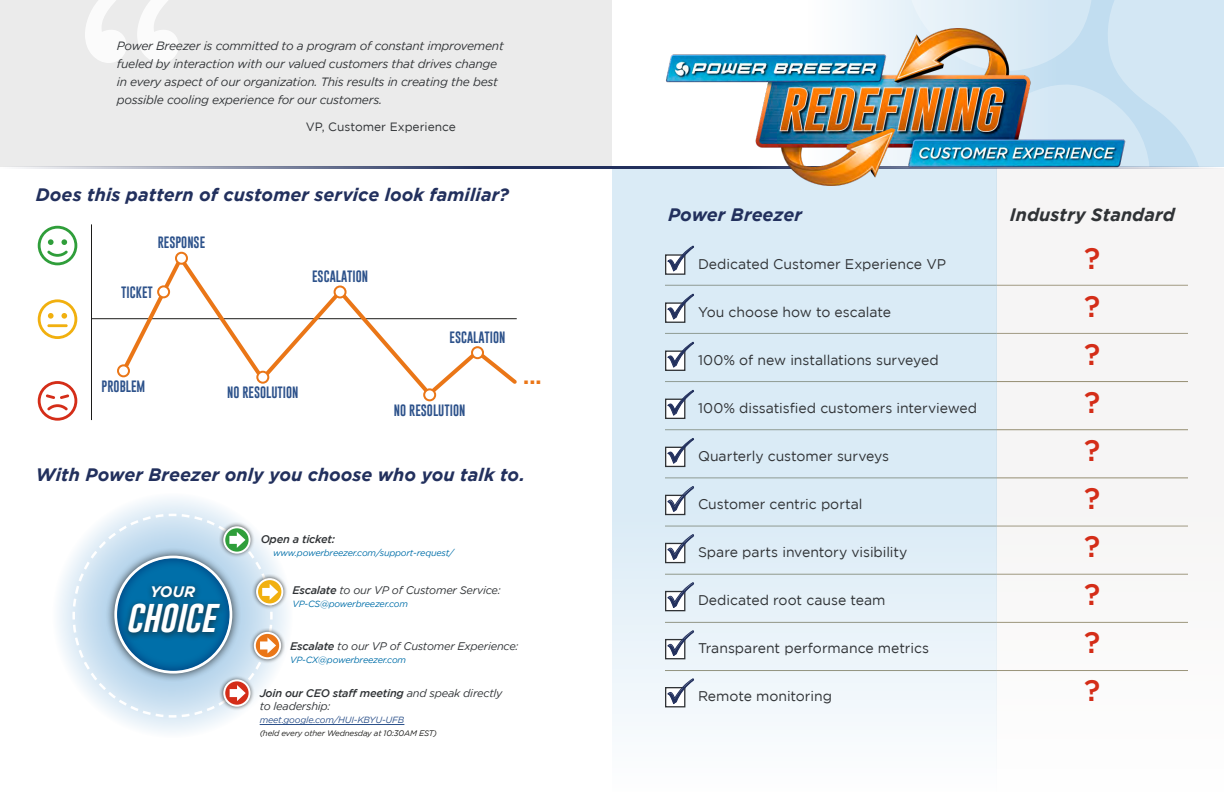
<style>
.page{position:relative;width:1224px;height:792px;background:#fff}
.page>*{position:absolute;margin:0;border:0;box-sizing:border-box;transform-origin:0 0}
.t1{font:italic 33.2px "Gobold";letter-spacing:-.01em;color:#fff}
.t2{font:500 30px/48px "Gotham";color:#d42d18;text-align:justify}
.t3{font:22px "Gobold";color:#ea7617}
.t4{font:italic 700 18px "Gotham";color:#22305d}
.t5{font:italic 700 18px "Gotham";letter-spacing:.005em;color:#303336}
.t6{font:italic 700 15.2px "Gotham";color:#fff}
.t7{font:14px "Gotham";letter-spacing:-.005em;color:#303336}
.t8{font:italic 12px/18px "Gotham";letter-spacing:-.02em;color:#303336}
.t9{font:12px "Gobold";color:#2d528b}
.t10{font:12px "Gotham";color:#303336}
.t11{font:italic 11px/13px "Gotham";letter-spacing:-.02em;color:#303336}
.t12{font:italic 500 11px "Gotham";letter-spacing:-.02em;color:#303336}
.t13{font:italic 9px "Gotham";letter-spacing:-.02em;color:#006fa9}
.t14{font:italic 9px "Gotham";letter-spacing:-.02em;color:#2d528b}
.t15{font:italic 8px "Gotham";letter-spacing:-.02em;color:#1c1c1a}
.s1{font-weight:500}
</style>
<div class="page">
<div style="left:0;top:0;width:612px;height:166px;background:#ebebeb"></div>
<hr style="left:0;top:166px;width:612px;height:3px;background:#22305d">
<svg style="left:85px;top:0;width:94px;height:63px"></svg>
<svg style="left:884px;top:0;width:340px;height:166px;background:#d5e8f4"></svg>
<div style="left:997px;top:169px;width:227px;height:623px;background:#f6f5f5"></div>
<hr style="left:665px;top:381px;width:523px;height:1px;background:#958e72">
<hr style="left:665px;top:429px;width:523px;height:1px;background:#958e72">
<hr style="left:665px;top:478px;width:523px;height:1px;background:#958e72">
<div style="left:612px;top:169px;width:385px;height:623px;background:linear-gradient(to bottom,#cfe4f2,#f2f8fb)"></div>
<hr style="left:612px;top:166px;width:612px;height:3px;background:#22305d">
<img style="left:654px;top:29px;width:514px;height:156px">
<div style="left:665px;top:254px;width:20px;height:21px;background:#fff;border:1px solid #303336"></div>
<div style="left:665px;top:302px;width:20px;height:21px;background:#fff;border:1px solid #303336"></div>
<div style="left:665px;top:351px;width:20px;height:20px;background:#fff;border:1px solid #303336"></div>
<div style="left:665px;top:399px;width:20px;height:20px;background:#fff;border:1px solid #303336"></div>
<div style="left:665px;top:447px;width:20px;height:20px;background:#fff;border:1px solid #303336"></div>
<div style="left:665px;top:495px;width:20px;height:20px;background:#fff;border:1px solid #303336"></div>
<div style="left:665px;top:543px;width:20px;height:20px;background:#fff;border:1px solid #303336"></div>
<div style="left:665px;top:591px;width:20px;height:20px;background:#fff;border:1px solid #303336"></div>
<div style="left:665px;top:639px;width:20px;height:20px;background:#fff;border:1px solid #303336"></div>
<div style="left:665px;top:687px;width:20px;height:20px;background:#fff;border:1px solid #303336"></div>
<svg style="left:52px;top:493px;width:241px;height:245px;fill:#f3f8fc"></svg>
<svg style="left:71px;top:512px;width:203px;height:207px"></svg>
<hr style="left:260px;top:724px;width:144px;height:1px;background:#2d528b">
<hr style="left:91px;top:224px;width:1px;height:196px;background:#1c1c1a">
<hr style="left:92px;top:318px;width:425px;height:1px;background:#1c1c1a">
<svg style="left:38px;top:226px;width:39px;height:39px"></svg>
<svg style="left:38px;top:299px;width:39px;height:40px"></svg>
<hr style="left:47px;top:324px;width:21px;height:3px;background:#f1b00f">
<svg style="left:38px;top:381px;width:39px;height:40px"></svg>
<svg style="left:118px;top:251px;width:399px;height:149px"></svg>
<div style="left:118px;top:365px;width:11px;height:11px;background:#fff;border-radius:50%"></div>
<div style="left:117px;top:364px;width:13px;height:13px;border:2px solid #ea7617;border-radius:50%"></div>
<div style="left:158px;top:286px;width:11px;height:11px;background:#fff;border-radius:50%"></div>
<div style="left:157px;top:285px;width:13px;height:13px;border:2px solid #ea7617;border-radius:50%"></div>
<div style="left:176px;top:253px;width:11px;height:11px;background:#fff;border-radius:50%"></div>
<div style="left:175px;top:252px;width:13px;height:13px;border:2px solid #ea7617;border-radius:50%"></div>
<div style="left:257px;top:372px;width:11px;height:11px;background:#fff;border-radius:50%"></div>
<div style="left:256px;top:371px;width:13px;height:13px;border:2px solid #ea7617;border-radius:50%"></div>
<div style="left:335px;top:286px;width:11px;height:11px;background:#fff;border-radius:50%"></div>
<div style="left:334px;top:285px;width:13px;height:13px;border:2px solid #ea7617;border-radius:50%"></div>
<div style="left:424px;top:389px;width:11px;height:11px;background:#fff;border-radius:50%"></div>
<div style="left:423px;top:388px;width:13px;height:13px;border:2px solid #ea7617;border-radius:50%"></div>
<div style="left:472px;top:347px;width:11px;height:11px;background:#fff;border-radius:50%"></div>
<div style="left:471px;top:346px;width:13px;height:13px;border:2px solid #ea7617;border-radius:50%"></div>
<div style="left:250px;top:628px;width:35px;height:35px;background:#1c1c1a;opacity:.75"></div>
<svg style="left:255px;top:633px;width:25px;height:25px"></svg>
<div style="left:254px;top:632px;width:27px;height:27px;border:2px solid #fff;border-radius:50%"></div>
<svg style="left:179px;top:620px;width:97px;height:99px"></svg>
<div style="left:252px;top:574px;width:36px;height:36px;background:#1c1c1a;opacity:.75"></div>
<svg style="left:257px;top:579px;width:25px;height:25px"></svg>
<div style="left:256px;top:578px;width:27px;height:27px;border:2px solid #fff;border-radius:50%"></div>
<svg style="left:176px;top:512px;width:102px;height:97px"></svg>
<svg style="left:668px;top:246px;width:26px;height:25px"></svg>
<svg style="left:668px;top:294px;width:26px;height:25px"></svg>
<svg style="left:668px;top:342px;width:26px;height:25px"></svg>
<svg style="left:668px;top:390px;width:26px;height:25px"></svg>
<svg style="left:668px;top:438px;width:26px;height:25px"></svg>
<svg style="left:668px;top:486px;width:26px;height:25px"></svg>
<svg style="left:668px;top:534px;width:26px;height:25px"></svg>
<svg style="left:668px;top:582px;width:26px;height:26px"></svg>
<svg style="left:668px;top:630px;width:26px;height:26px"></svg>
<svg style="left:668px;top:678px;width:26px;height:26px"></svg>
<p class="t8" style="left:117px;top:37px;width:388px">Power Breezer is committed to a program of constant improvement fueled by interaction with our valued customers that drives change in every aspect of our organization. This results in creating the best possible cooling experience for our customers.</p>
<p class="t10" style="left:306px;top:120px;width:152px">VP, Customer Experience</p>
<p class="t4" style="left:36px;top:184px;width:475px">Does this pattern of customer service look familiar?</p>
<p class="t9" style="left:158px;top:235px;width:49px">RESPONSE</p>
<p class="t9" style="left:121px;top:284px;width:33px">TICKET</p>
<p class="t9" style="left:312px;top:269px;width:57px">ESCALATION</p>
<p class="t9" style="left:102px;top:378px;width:45px">PROBLEM</p>
<p class="t9" style="left:227px;top:385px;width:73px">NO RESOLUTION</p>
<p class="t9" style="left:450px;top:330px;width:57px">ESCALATION</p>
<p class="t9" style="left:394px;top:402px;width:73px">NO RESOLUTION</p>
<h3 class="t3" style="left:523px;top:359px;width:20px">...</h3>
<p class="t4" style="left:36px;top:464px;width:491px">With Power Breezer only you choose who you talk to.</p>
<p class="t6" style="left:150px;top:583px;width:46px">YOUR</p>
<h1 class="t1" style="left:126px;top:595px;width:91px">CHOICE</h1>
<p class="t12" style="left:261px;top:533px;width:76px">Open a ticket:</p>
<p class="t13" style="left:273px;top:548px;width:182px">www.powerbreezer.com/support-request/</p>
<p class="t11" style="left:292px;top:584px;width:210px"><span class="s1">Escalate</span> to our VP of Customer Service:</p>
<p class="t13" style="left:292px;top:599px;width:117px">VP-CS@powerbreezer.com</p>
<p class="t11" style="left:290px;top:640px;width:230px"><span class="s1">Escalate</span> to our VP of Customer Experience:</p>
<p class="t13" style="left:290px;top:655px;width:117px">VP-CX@powerbreezer.com</p>
<p class="t11" style="left:260px;top:687px;width:244px"><span class="s1">Join our CEO staff meeting</span> and speak directly to leadership:</p>
<p class="t14" style="left:260px;top:715px;width:146px">meet.google.com/HUI-KBYU-UFB</p>
<p class="t15" style="left:260px;top:729px;width:179px">(held every other Wednesday at 10:30AM EST)</p>
<p class="t4" style="left:668px;top:204px;width:136px">Power Breezer</p>
<p class="t7" style="left:698px;top:256px;width:250px">Dedicated Customer Experience VP</p>
<p class="t7" style="left:698px;top:304px;width:195px">You choose how to escalate</p>
<p class="t7" style="left:698px;top:352px;width:242px">100% of new installations surveyed</p>
<p class="t7" style="left:698px;top:400px;width:281px">100% dissatisfied customers interviewed</p>
<p class="t7" style="left:698px;top:448px;width:193px">Quarterly customer surveys</p>
<p class="t7" style="left:698px;top:496px;width:166px">Customer centric portal</p>
<p class="t7" style="left:698px;top:544px;width:211px">Spare parts inventory visibility</p>
<p class="t7" style="left:698px;top:592px;width:189px">Dedicated root cause team</p>
<p class="t7" style="left:698px;top:640px;width:233px">Transparent performance metrics</p>
<p class="t7" style="left:698px;top:688px;width:135px">Remote monitoring</p>
<p class="t5" style="left:1010px;top:204px;width:167px">Industry Standard</p>
<h2 class="t2" style="left:1084px;top:233px;width:18px">? ? ? ? ? ? ? ? ? ?</h2>
</div>
